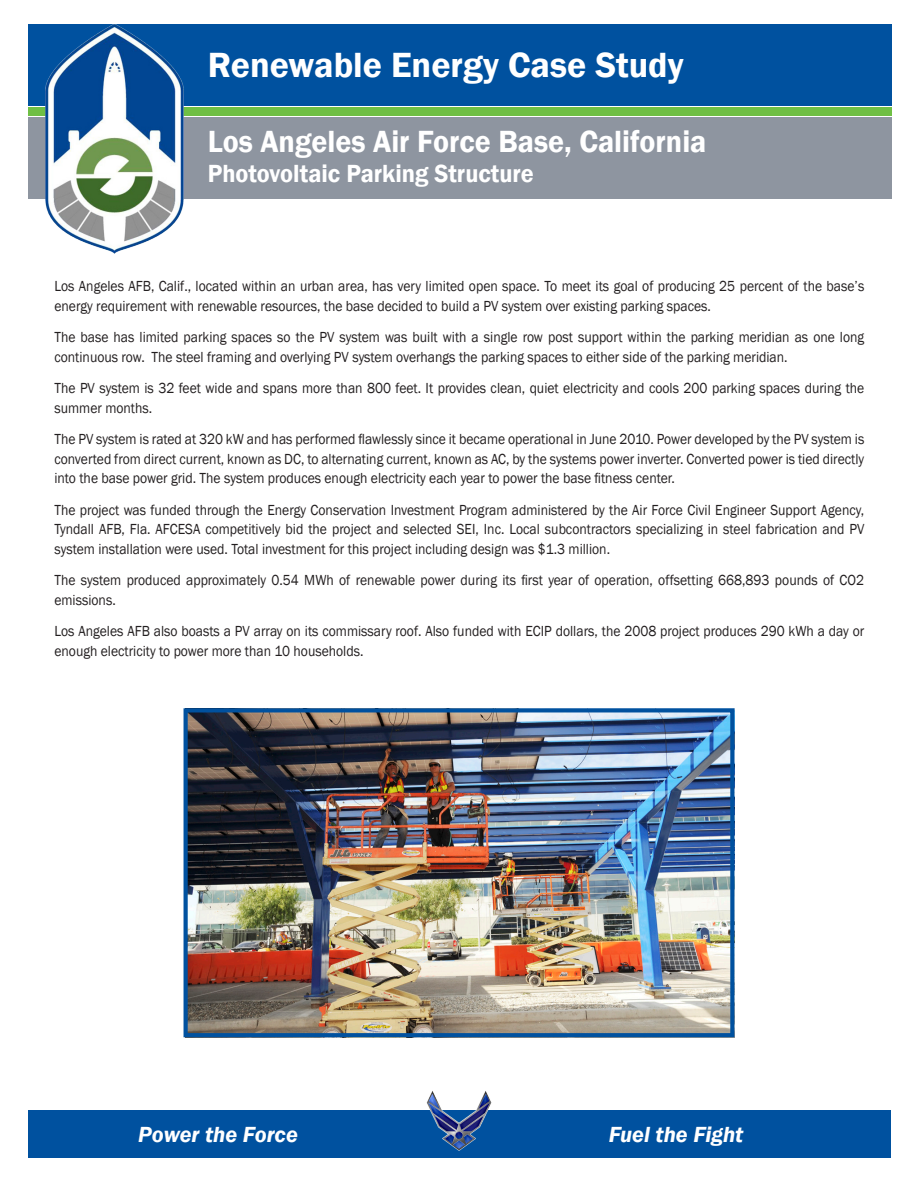
<style>
.page{position:relative;width:918px;height:1188px;background:#fff}
.page>*{position:absolute;margin:0;border:0;box-sizing:border-box;transform-origin:0 0}
.t1{font:600 36px "Franklin Gothic";color:#fff}
.t2{font:600 31.5px "Franklin Gothic";color:#fff;scale:.95 1}
.t3{font:600 25.5px "Franklin Gothic";color:#fff;scale:.95 1}
.t4{font:italic 600 22.5px "Franklin Gothic";color:#fff}
.t5{font:15px/19.5px "Franklin Gothic";color:#231f20;scale:.91 1}
</style>
<div class="page">
<div style="left:29px;top:24px;width:863px;height:81px;background:#00519f"></div>
<div style="left:29px;top:117px;width:863px;height:82px;background:#8e95a0"></div>
<div style="left:29px;top:107px;width:863px;height:9px;background:#6fbf44"></div>
<img style="left:46px;top:24px;width:138px;height:229px">
<div style="left:29px;top:1111px;width:862px;height:47px;background:#00519f"></div>
<img style="left:426px;top:1091px;width:67px;height:60px">
<img style="left:189px;top:713px;width:540px;height:319px">
<div style="left:184px;top:708px;width:550px;height:329px;border:4px solid #00519f"></div>
<p class="t1" style="left:208px;top:43px;width:477px">Renewable Energy Case Study</p>
<p class="t2" style="left:208px;top:122px;width:527px">Los Angeles Air Force Base, California</p>
<p class="t3" style="left:208px;top:158px;width:345px">Photovoltaic Parking Structure</p>
<p class="t5" style="left:54px;top:277px;width:892px">Los Angeles AFB, Calif., located within an urban area, has very limited open space. To meet its goal of producing 25 percent of the base’s energy requirement with renewable resources, the base decided to build a PV system over existing parking spaces.</p>
<p class="t5" style="left:54px;top:328px;width:891px">The base has limited parking spaces so the PV system was built with a single row post support within the parking meridian as one long continuous row. The steel framing and overlying PV system overhangs the parking spaces to either side of the parking meridian.</p>
<p class="t5" style="left:54px;top:379px;width:892px">The PV system is 32 feet wide and spans more than 800 feet. It provides clean, quiet electricity and cools 200 parking spaces during the summer months.</p>
<p class="t5" style="left:54px;top:430px;width:892px;text-align:justify">The PV system is rated at 320 kW and has performed flawlessly since it became operational in June 2010. Power developed by the PV system is converted from direct current, known as DC, to alternating current, known as AC, by the systems power inverter. Converted power is tied directly into the base power grid. The system produces enough electricity each year to power the base fitness center.</p>
<p class="t5" style="left:54px;top:500px;width:892px;text-align:justify">The project was funded through the Energy Conservation Investment Program administered by the Air Force Civil Engineer Support Agency, Tyndall AFB, Fla. AFCESA competitively bid the project and selected SEI, Inc. Local subcontractors specializing in steel fabrication and PV system installation were used. Total investment for this project including design was $1.3 million.</p>
<p class="t5" style="left:54px;top:571px;width:891px">The system produced approximately 0.54 MWh of renewable power during its first year of operation, offsetting 668,893 pounds of CO2 emissions.</p>
<p class="t5" style="left:54px;top:622px;width:892px">Los Angeles AFB also boasts a PV array on its commissary roof. Also funded with ECIP dollars, the 2008 project produces 290 kWh a day or enough electricity to power more than 10 households.</p>
<p class="t4" style="left:138px;top:1120px;width:161px">Power the Force</p>
<p class="t4" style="left:609px;top:1120px;width:136px">Fuel the Fight</p>
</div>
